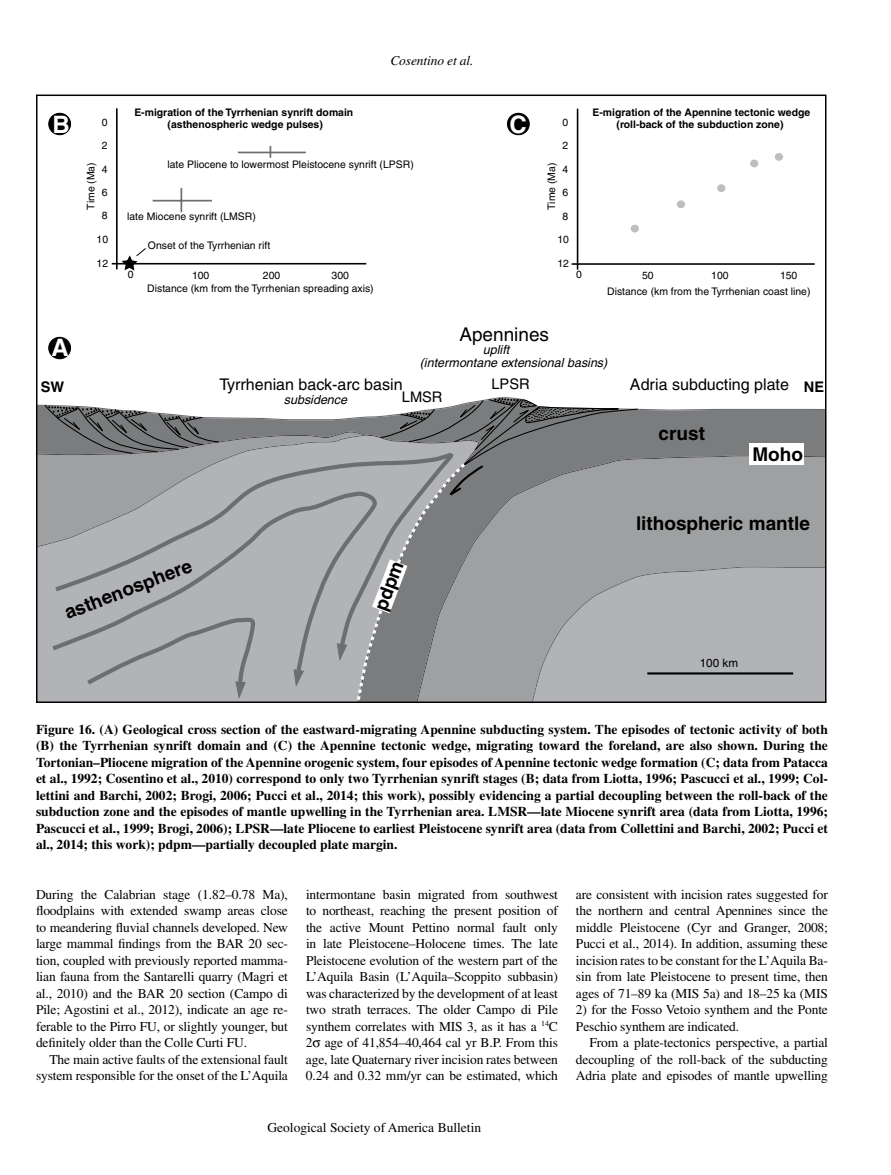
<style>
.page{position:relative;width:891px;height:1175px;background:#fff}
.page>*{position:absolute;margin:0;border:0;box-sizing:border-box;transform-origin:0 0}
.t1{font:700 24px "Helvetica";color:#fff}
.t2{font:700 18.9px "Helvetica";color:#000}
.t3{font:18.9px "Helvetica";color:#000}
.t4{font:16.05px "Helvetica";color:#000}
.t5{font:14.55px "Helvetica";color:#000}
.t6{font:700 14.55px "Helvetica";color:#000}
.t7{font:13.5px/16.5px "Times";letter-spacing:-.01em;color:#000;text-align:justify}
.t8{font:700 13.5px/16.5px "Times";color:#000;text-align:justify}
.t9{font:italic 13.5px "Times";letter-spacing:-.01em;color:#000}
.t10{font:italic 12.45px "Helvetica";color:#000}
.t11{font:11.7px "Helvetica";color:#000}
.t12{font:10.35px/13px "Helvetica";color:#000}
.t13{font:700 10.35px/12.5px "Helvetica";color:#000;text-align:center}
.s1{color:#fff}
</style>
<div class="page">
<div style="left:49px;top:113px;width:22px;height:22px;background:#000;border-radius:50%"></div>
<div style="left:48px;top:113px;width:23px;height:22px;border:1px solid #000;border-radius:50%"></div>
<div style="left:507px;top:113px;width:22px;height:22px;background:#000;border-radius:50%"></div>
<div style="left:507px;top:113px;width:23px;height:22px;border:1px solid #000;border-radius:50%"></div>
<div style="left:49px;top:337px;width:22px;height:22px;background:#000;border-radius:50%"></div>
<div style="left:48px;top:337px;width:23px;height:22px;border:1px solid #000;border-radius:50%"></div>
<hr style="left:116px;top:108px;width:2px;height:161px;background:#000">
<hr style="left:112px;top:263px;width:254px;height:1px;background:#000">
<svg style="left:181px;top:188px;width:1px;height:24px"></svg>
<hr style="left:153px;top:200px;width:59px;height:1px;background:#6d6e71">
<hr style="left:238px;top:152px;width:68px;height:1px;background:#6d6e71">
<svg style="left:120px;top:248px;width:27px;height:23px"></svg>
<hr style="left:577px;top:109px;width:1px;height:161px;background:#000">
<hr style="left:572px;top:263px;width:243px;height:2px;background:#000">
<div style="left:631px;top:225px;width:8px;height:7px;background:#bcbec0;border-radius:50%"></div>
<div style="left:677px;top:200px;width:8px;height:8px;background:#bcbec0;border-radius:50%"></div>
<div style="left:717px;top:184px;width:8px;height:8px;background:#bcbec0;border-radius:50%"></div>
<div style="left:750px;top:160px;width:8px;height:7px;background:#bcbec0;border-radius:50%"></div>
<div style="left:775px;top:153px;width:8px;height:8px;background:#bcbec0;border-radius:50%"></div>
<svg style="left:36px;top:397px;width:790px;height:306px;background:#9ea0a3"></svg>
<p class="t9" style="left:390px;top:53px;width:85px">Cosentino et al.</p>
<p class="t13" style="left:134px;top:106px;width:221px">E-migration of the Tyrrhenian synrift domain (asthenospheric wedge pulses)</p>
<h1 class="t1" style="left:53px;top:109px;width:19px">B</h1>
<h1 class="t1" style="left:510px;top:109px;width:19px">C</h1>
<p class="t12" style="left:102px;top:115px;width:7px">0</p>
<p class="t12" style="left:562px;top:116px;width:7px">0</p>
<p class="t13" style="left:593px;top:106px;width:219px">E-migration of the Apennine tectonic wedge (roll-back of the subduction zone)</p>
<p class="t12" style="left:102px;top:139px;width:7px">2</p>
<p class="t12" style="left:562px;top:139px;width:7px">2</p>
<p class="t12" style="left:84px;top:210px;width:49px;rotate:-90deg">Time (Ma)</p>
<p class="t12" style="left:102px;top:162px;width:7px">4</p>
<p class="t12" style="left:102px;top:185px;width:7px">6</p>
<p class="t12" style="left:167px;top:158px;width:248px">late Pliocene to lowermost Pleistocene synrift (LPSR)</p>
<p class="t12" style="left:102px;top:209px;width:7px">8</p>
<p class="t12" style="left:127px;top:210px;width:130px">late Miocene synrift (LMSR)</p>
<p class="t12" style="left:545px;top:210px;width:49px;rotate:-90deg">Time (Ma)</p>
<p class="t12" style="left:562px;top:163px;width:7px">4</p>
<p class="t12" style="left:562px;top:186px;width:7px">6</p>
<p class="t12" style="left:562px;top:209px;width:7px">8</p>
<p class="t12" style="left:97px;top:232px;width:13px">10</p>
<p class="t12" style="left:148px;top:239px;width:124px">Onset of the Tyrrhenian rift</p>
<p class="t12" style="left:557px;top:233px;width:13px">10</p>
<p class="t12" style="left:97px;top:256px;width:13px">12</p>
<p class="t12" style="left:557px;top:257px;width:13px">12</p>
<p class="t12" style="left:128px;top:268px;width:7px">0</p>
<p class="t12" style="left:147px;top:268px;width:228px;text-indent:184px">300<br>Distance (km from the Tyrrhenian spreading axis)</p>
<p class="t12" style="left:192px;top:268px;width:19px">100</p>
<p class="t12" style="left:263px;top:269px;width:19px">200</p>
<p class="t12" style="left:576px;top:268px;width:7px">0</p>
<p class="t12" style="left:642px;top:269px;width:13px">50</p>
<p class="t12" style="left:711px;top:269px;width:19px">100</p>
<p class="t12" style="left:780px;top:269px;width:19px">150</p>
<p class="t12" style="left:607px;top:284px;width:205px">Distance (km from the Tyrrhenian coast line)</p>
<h2 class="t3" style="left:459px;top:324px;width:91px">Apennines</h2>
<h1 class="t1" style="left:51px;top:332px;width:19px">A</h1>
<p class="t6" style="left:41px;top:378px;width:25px">SW</p>
<p class="t4" style="left:219px;top:374px;width:185px">Tyrrhenian back-arc basin</p>
<p class="t4" style="left:630px;top:374px;width:196px">Adria subducting plate <sub>NE</sub></p>
<p class="t10" style="left:483px;top:343px;width:28px">uplift</p>
<p class="t10" style="left:420px;top:355px;width:189px">(intermontane extensional basins)</p>
<p class="t5" style="left:492px;top:375px;width:40px">LPSR</p>
<p class="t5" style="left:402px;top:388px;width:42px">LMSR</p>
<p class="t10" style="left:284px;top:392px;width:65px">subsidence</p>
<h2 class="t2" style="left:659px;top:422px;width:48px">crust</h2>
<h2 class="t2" style="left:752px;top:443px;width:52px">Moho</h2>
<h2 class="t2" style="left:61px;top:602px;width:136px;rotate:-21deg">asthenosphere</h2>
<h2 class="t2" style="left:369px;top:605px;width:53px;rotate:-69deg">pdpm</h2>
<h2 class="t2" style="left:636px;top:512px;width:175px">lithospheric mantle</h2>
<p class="t11" style="left:700px;top:656px;width:40px">100 km</p>
<p class="t8" style="left:36px;top:720px;width:794px">Figure 16. (A) Geological cross section of the eastward-migrating Apennine subducting system. The episodes of tectonic activity of both (B) the Tyrrhenian synrift domain and (C) the Apennine tectonic wedge, migrating toward the foreland, are also shown. During the Tortonian–Pliocene migration of the Apennine orogenic system, four episodes of Apennine tectonic wedge formation (C; data from Patacca et al., 1992; Cosentino et al., 2010) correspond to only two Tyrrhenian synrift stages (B; data from Liotta, 1996; Pascucci et al., 1999; Col&shy;lettini and Barchi, 2002; Brogi, 2006; Pucci et al., 2014; this work), possibly evidencing a partial decoupling between the roll-back of the subduction zone and the episodes of mantle upwelling in the Tyrrhenian area. LMSR—late Miocene synrift area (data from Liotta, 1996; Pascucci et al., 1999; Brogi, 2006); LPSR—late Pliocene to earliest Pleistocene synrift area (data from Collettini and Barchi, 2002; Pucci et al., 2014; this work); pdpm—partially decoupled plate margin.</p>
<p class="t7" style="left:36px;top:886px;width:254px">During the Calabrian stage (1.82–0.78 Ma), floodplains with extended swamp areas close to meandering fluvial channels developed. New large mammal findings from the BAR 20 sec&shy;tion, coupled with previously reported mamma&shy;lian fauna from the Santarelli quarry (Magri et al., 2010) and the BAR 20 section (Campo di Pile; Agostini et al., 2012), indicate an age re&shy;ferable to the Pirro FU, or slightly younger, but definitely older than the Colle Curti FU.</p>
<p class="t7" style="left:36px;top:1051px;width:254px;text-align:right">The main active faults of the extensional fault system responsible for the onset of the L’Aquila</p>
<p class="t7" style="left:306px;top:886px;width:254px">intermontane basin migrated from southwest to northeast, reaching the present position of the active Mount Pettino normal fault only in late Pleistocene–Holocene times. The late Pleistocene evolution of the western part of the L’Aquila Basin (L’Aquila–Scoppito subbasin) was characterized by the development of at least two strath terraces. The older Campo di Pile synthem correlates with MIS 3, as it has a <sup>14</sup>C 2 age of 41,854–40,464 cal yr B.P. From this age, late Quaternary river incision rates between 0.24 and 0.32 mm/yr can be estimated, which</p>
<p class="t7" style="left:576px;top:886px;width:254px">are consistent with incision rates suggested for the northern and central Apennines since the middle Pleistocene (Cyr and Granger, 2008; Pucci et al., 2014). In addition, assuming these incision rates to be constant for the L’Aquila Ba&shy;sin from late Pleistocene to present time, then ages of 71–89 ka (MIS 5a) and 18–25 ka (MIS</p>
<p class="t7" style="left:576px;top:1001px;width:253px">2) for the Fosso Vetoio synthem and the Ponte<br>Peschio synthem are indicated.</p>
<p class="t7" style="left:576px;top:1034px;width:254px;text-indent:14px">From a plate-tectonics perspective, a partial decoupling of the roll-back of the subducting Adria plate and episodes of mantle upwelling</p>
<p class="t7" style="left:267px;top:1118px;width:331px">Geological Society of America Bulletin<span class="s1">, v. 1XX, no. XX/XX</span></p>
</div>
